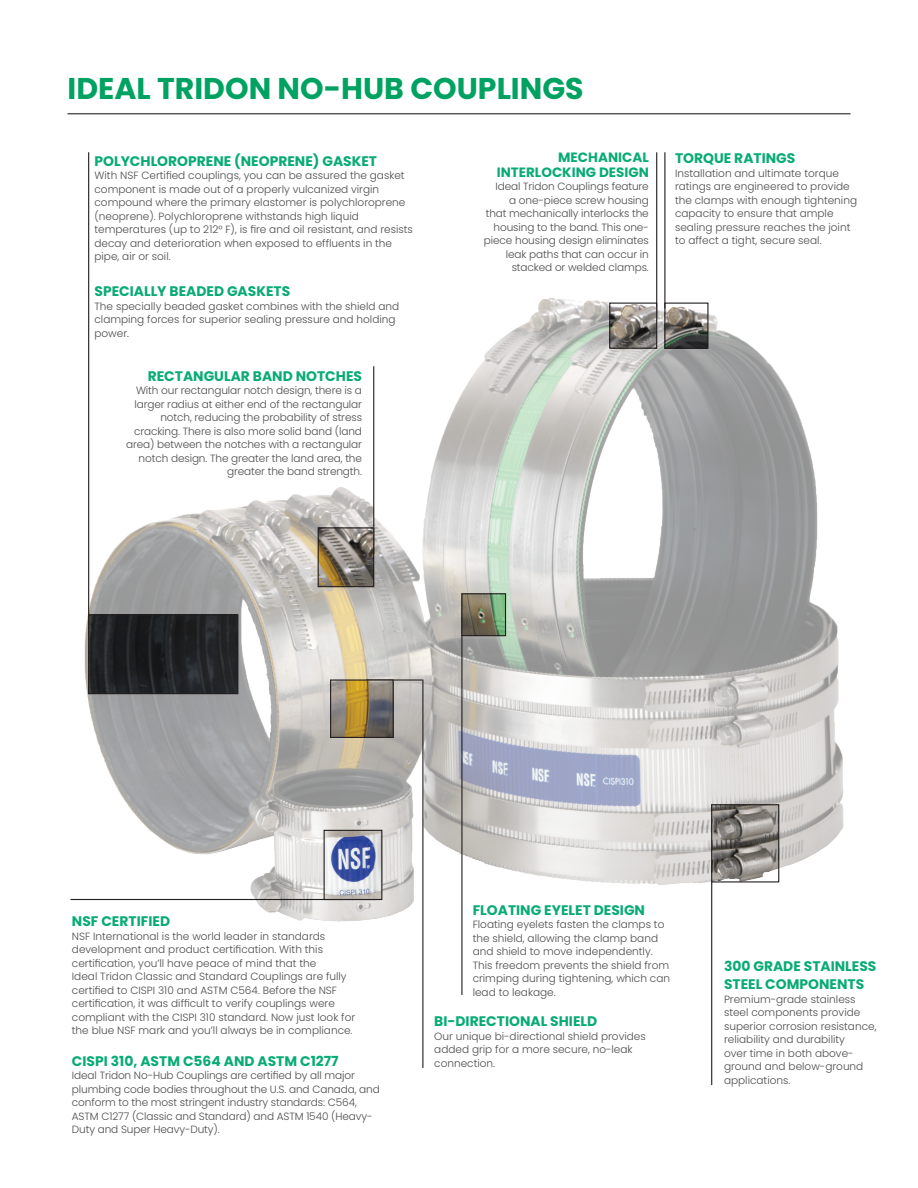
<style>
.page{position:relative;width:918px;height:1188px;background:#fff}
.page>*{position:absolute;margin:0;border:0;box-sizing:border-box;transform-origin:0 0}
.t1{font:700 30px "Poppins";color:#00a261}
.Spec_Heads{font:700 13.8px/18px "Poppins";color:#09ab75}
.Spec_Heads-2{font:700 13.5px/15px "Poppins";color:#09ab75;text-align:right}
.t2{font:300 10.5px/13.5px "Poppins";color:#4b4c4d}
</style>
<div class="page">
<img style="left:72px;top:293px;width:772px;height:635px">
<hr style="left:656px;top:152px;width:1px;height:167px;background:#231f20">
<hr style="left:664px;top:152px;width:1px;height:162px;background:#231f20">
<hr style="left:711px;top:863px;width:1px;height:222px;background:#231f20">
<hr style="left:461px;top:614px;width:2px;height:381px;background:#231f20">
<hr style="left:422px;top:679px;width:1px;height:389px;background:#231f20">
<hr style="left:373px;top:366px;width:1px;height:188px;background:#231f20">
<hr style="left:88px;top:152px;width:1px;height:483px;background:#231f20">
<img style="left:320px;top:529px;width:52px;height:56px">
<div style="left:318px;top:527px;width:56px;height:60px;border:1px solid #231f20"></div>
<img style="left:90px;top:616px;width:146px;height:76px">
<div style="left:88px;top:614px;width:150px;height:80px;border:1px solid #231f20"></div>
<img style="left:666px;top:305px;width:41px;height:42px">
<div style="left:664px;top:303px;width:45px;height:46px;border:1px solid #231f20"></div>
<img style="left:611px;top:305px;width:44px;height:42px">
<div style="left:609px;top:303px;width:48px;height:46px;border:1px solid #231f20"></div>
<hr style="left:70px;top:899px;width:306px;height:1px;background:#231f20">
<hr style="left:366px;top:679px;width:56px;height:2px;background:#231f20">
<img style="left:326px;top:832px;width:54px;height:66px">
<div style="left:324px;top:830px;width:58px;height:70px;border:1px solid #231f20"></div>
<img style="left:713px;top:806px;width:64px;height:75px">
<div style="left:711px;top:804px;width:68px;height:79px;border:1px solid #231f20"></div>
<img style="left:463px;top:595px;width:41px;height:39px">
<div style="left:461px;top:593px;width:45px;height:43px;border:1px solid #231f20"></div>
<img style="left:332px;top:681px;width:60px;height:55px">
<div style="left:330px;top:679px;width:64px;height:59px;border:1px solid #231f20"></div>
<hr style="left:67px;top:113px;width:783px;height:1px;background:#57585a">
<p class="t1" style="left:68px;top:71px;width:518px">IDEAL TRIDON NO-HUB COUPLINGS</p>
<p class="Spec_Heads" style="left:94px;top:152px;width:284px">POLYCHLOROPRENE (NEOPRENE) GASKET</p>
<p class="t2" style="left:94px;top:169px;width:320px">With NSF Certified couplings, you can be assured the gasket component is made out of a properly vulcanized virgin compound where the primary elastomer is polychloroprene (neoprene). Polychloroprene withstands high liquid temperatures (up to 212° F), is fire and oil resistant, and resists decay and deterioration when exposed to effluents in the pipe, air or soil.</p>
<p class="Spec_Heads" style="left:94px;top:283px;width:197px">SPECIALLY BEADED GASKETS</p>
<p class="t2" style="left:94px;top:299px;width:306px">The specially beaded gasket combines with the shield and clamping forces for superior sealing pressure and holding power.</p>
<p class="Spec_Heads" style="left:148px;top:367px;width:216px">RECTANGULAR BAND NOTCHES</p>
<p class="t2" style="left:126px;top:384px;width:237px;text-align:right">With our rectangular notch design, there is a larger radius at either end of the rectangular notch, reducing the probability of stress cracking. There is also more solid band (land area) between the notches with a rectangular notch design. The greater the land area, the greater the band strength.</p>
<p class="Spec_Heads-2" style="left:497px;top:149px;width:154px">MECHANICAL<br>INTERLOCKING DESIGN</p>
<p class="t2" style="left:484px;top:180px;width:166px;text-align:right">Ideal Tridon Couplings feature<br>a one-piece screw housing<br>that mechanically interlocks the housing to the band. This one&shy;piece housing design eliminates leak paths that can occur in stacked or welded clamps.</p>
<p class="Spec_Heads" style="left:675px;top:150px;width:122px">TORQUE RATINGS</p>
<p class="t2" style="left:675px;top:167px;width:184px">Installation and ultimate torque ratings are engineered to provide the clamps with enough tightening capacity to ensure that ample sealing pressure reaches the joint to affect a tight, secure seal.</p>
<p class="Spec_Heads" style="left:72px;top:913px;width:100px">NSF CERTIFIED</p>
<p class="t2" style="left:72px;top:929px;width:285px">NSF International is the world leader in standards development and product certification. With this certification, you’ll have peace of mind that the<br>Ideal Tridon Classic and Standard Couplings are fully certified to CISPI 310 and ASTM C564. Before the NSF certification, it was difficult to verify couplings were compliant with the CISPI 310 standard. Now just look for the blue NSF mark and you’ll always be in compliance.</p>
<p class="Spec_Heads" style="left:72px;top:1052px;width:268px">CISPI 310, ASTM C564 AND ASTM C1277</p>
<p class="t2" style="left:72px;top:1069px;width:310px">Ideal Tridon No-Hub Couplings are certified by all major plumbing code bodies throughout the U.S. and Canada, and conform to the most stringent industry standards: C564, ASTM C1277 (Classic and Standard) and ASTM 1540 (Heavy-Duty and Super Heavy-Duty).</p>
<p class="Spec_Heads" style="left:473px;top:901px;width:174px">FLOATING EYELET DESIGN</p>
<p class="t2" style="left:473px;top:918px;width:199px">Floating eyelets fasten the clamps to the shield, allowing the clamp band and shield to move independently.<br>This freedom prevents the shield from crimping during tightening, which can lead to leakage.</p>
<p class="Spec_Heads" style="left:434px;top:1012px;width:164px">BI-DIRECTIONAL SHIELD</p>
<p class="t2" style="left:434px;top:1029px;width:213px">Our unique bi-directional shield provides added grip for a more secure, no-leak connection.</p>
<p class="Spec_Heads" style="left:724px;top:958px;width:154px">300 GRADE STAINLESS<br>STEEL COMPONENTS</p>
<p class="t2" style="left:724px;top:992px;width:154px">Premium-grade stainless steel components provide superior corrosion resistance, reliability and durability<br>over time in both above&shy;ground and below-ground applications.</p>
</div>
